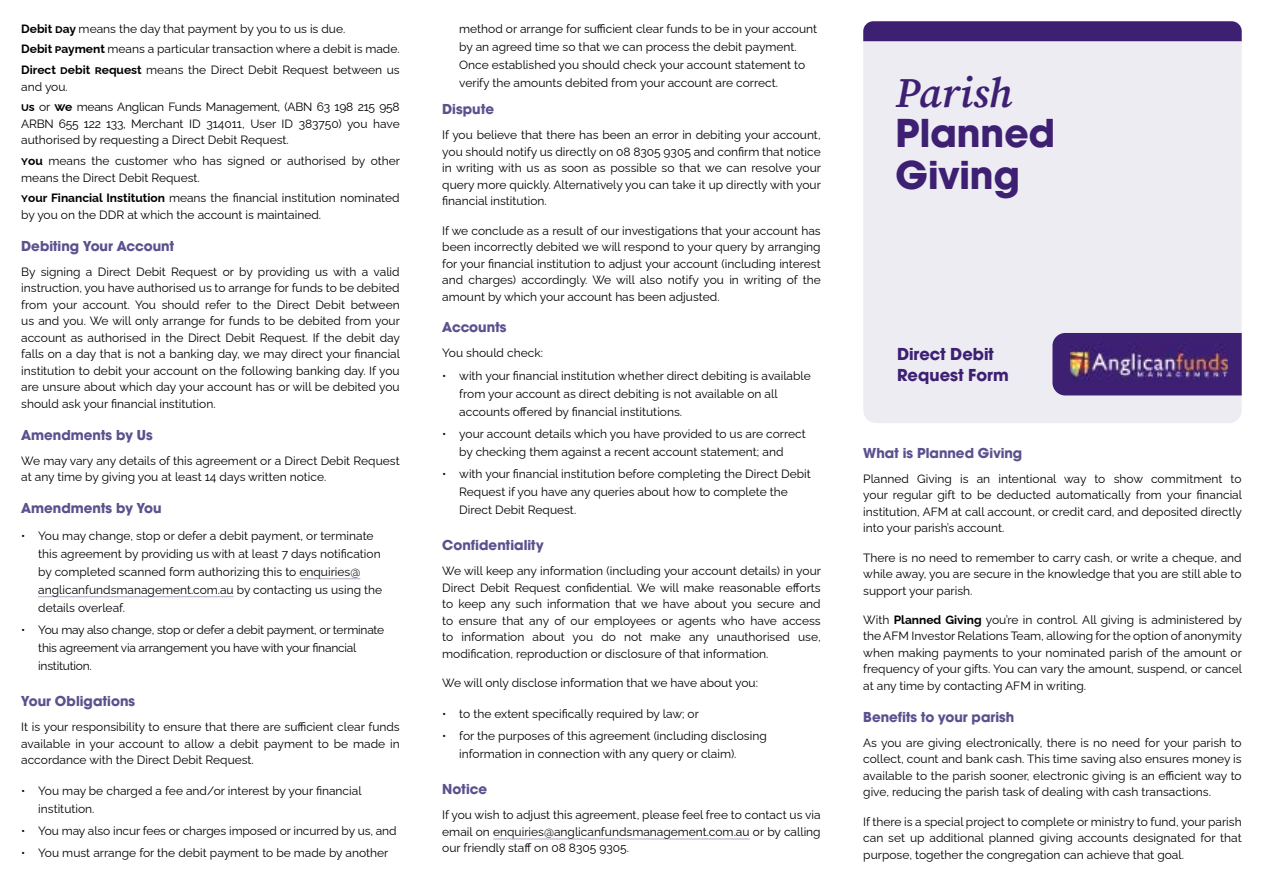
<style>
.page{position:relative;width:1263px;height:893px;background:#fff}
.page>*{position:absolute;margin:0;border:0;box-sizing:border-box;transform-origin:0 0}
.t1{font:700 42px/42px "Avalon";color:#3e2073}
.t2{font:italic 42px "Source Serif Variable";color:#3e2073}
.t3{font:700 18px/21px "Avalon";color:#3e2073}
.t4{font:700 15px "Avalon";color:#5c518e}
.t5{font:12px/16.5px "Raleway";color:#000}
.t6{font:12px/18px "Raleway";letter-spacing:-.02em;color:#000}
.s1{font-weight:700}
</style>
<div class="page">
<div style="left:863px;top:21px;width:379px;height:402px;background:#eeecf3;border-radius:13px"></div>
<hr style="left:299px;top:578px;width:61px;height:1px;background:#b3abc8">
<hr style="left:38px;top:596px;width:196px;height:1px;background:#b3abc8">
<hr style="left:493px;top:839px;width:257px;height:1px;background:#b3abc8">
<div style="left:1052px;top:333px;width:190px;height:62px;background:#3e2073"></div>
<img style="left:1070px;top:344px;width:157px;height:40px">
<div style="left:863px;top:21px;width:379px;height:20px;background:#3e2073"></div>
<p class="t5" style="left:21px;top:17px;width:380px;line-height:20.7px"><span class="s1">Debit Day</span> means the day that payment by you to us is due.<br><span class="s1">Debit Payment</span> means a particular transaction where a debit is made.<br><span class="s1">Direct Debit Request</span> means the Direct Debit Request between us</p>
<p class="t6" style="left:21px;top:75px;width:380px;line-height:20.7px">and you.<br><span class="s1">Us</span> or <span class="s1">We</span> means Anglican Funds Management, (ABN 63 198 215 958</p>
<p class="t5" style="left:21px;top:114px;width:380px">ARBN 655 122 133, Merchant ID 314011, User ID 383750) you have authorised by requesting a Direct Debit Request.</p>
<p class="t5" style="left:21px;top:151px;width:380px"><span class="s1">You</span> means the customer who has signed or authorised by other means the Direct Debit Request.</p>
<p class="t5" style="left:21px;top:189px;width:380px"><span class="s1">Your Financial Institution</span> means the financial institution nominated by you on the DDR at which the account is maintained.</p>
<p class="t4" style="left:21px;top:237px;width:155px">Debiting Your Account</p>
<p class="t5" style="left:21px;top:262px;width:380px;text-align:justify">By signing a Direct Debit Request or by providing us with a valid instruction, you have authorised us to arrange for funds to be debited from your account. You should refer to the Direct Debit between us and you. We will only arrange for funds to be debited from your account as authorised in the Direct Debit Request. If the debit day falls on a day that is not a banking day, we may direct your financial institution to debit your account on the following banking day. If you are unsure about which day your account has or will be debited you should ask your financial institution.</p>
<p class="t4" style="left:21px;top:426px;width:133px">Amendments by Us</p>
<p class="t5" style="left:21px;top:451px;width:380px">We may vary any details of this agreement or a Direct Debit Request at any time by giving you at least 14 days written notice.</p>
<p class="t4" style="left:21px;top:499px;width:142px">Amendments by You</p>
<p class="t5" style="left:38px;top:525px;width:345px;line-height:18px;text-indent:-17px">• You may change, stop or defer a debit payment, or terminate this agreement by providing us with at least 7 days notification by completed scanned form authorizing this to enquiries@ anglicanfundsmanagement.com.au by contacting us using the details overleaf.</p>
<p class="t6" style="left:38px;top:619px;width:348px;text-indent:-17px">• You may also change, stop or defer a debit payment, or terminate this agreement via arrangement you have with your financial institution.</p>
<p class="t4" style="left:21px;top:692px;width:116px">Your Obligations</p>
<p class="t5" style="left:21px;top:717px;width:380px;text-align:justify">It is your responsibility to ensure that there are sufficient clear funds available in your account to allow a debit payment to be made in accordance with the Direct Debit Request.</p>
<p class="t5" style="left:38px;top:780px;width:325px;line-height:18px;text-indent:-17px">• You may be charged a fee and/or interest by your financial institution.</p>
<p class="t5" style="left:21px;top:821px;width:377px">• You may also incur fees or charges imposed or incurred by us, and</p>
<p class="t5" style="left:21px;top:844px;width:369px">• You must arrange for the debit payment to be made by another</p>
<p class="t5" style="left:459px;top:18px;width:359px;line-height:18px">method or arrange for sufficient clear funds to be in your account by an agreed time so that we can process the debit payment.<br>Once established you should check your account statement to verify the amounts debited from your account are correct.</p>
<p class="t4" style="left:442px;top:100px;width:53px">Dispute</p>
<p class="t5" style="left:442px;top:125px;width:380px;text-align:justify">If you believe that there has been an error in debiting your account, you should notify us directly on 08 8305 9305 and confirm that notice in writing with us as soon as possible so that we can resolve your query more quickly. Alternatively you can take it up directly with your financial institution.</p>
<p class="t5" style="left:442px;top:221px;width:380px;text-align:justify">If we conclude as a result of our investigations that your account has been incorrectly debited we will respond to your query by arranging for your financial institution to adjust your account (including interest and charges) accordingly. We will also notify you in writing of the amount by which your account has been adjusted.</p>
<p class="t4" style="left:442px;top:318px;width:66px">Accounts</p>
<p class="t5" style="left:442px;top:344px;width:102px">You should check:</p>
<p class="t5" style="left:459px;top:365px;width:353px;line-height:18px;text-indent:-17px">• with your financial institution whether direct debiting is available from your account as direct debiting is not available on all accounts offered by financial institutions.</p>
<p class="t5" style="left:442px;top:423px;width:365px;line-height:18px;text-align:center">• your account details which you have provided to us are correct by checking them against a recent account statement; and</p>
<p class="t5" style="left:459px;top:464px;width:353px;line-height:18px;text-indent:-17px">• with your financial institution before completing the Direct Debit<br>Request if you have any queries about how to complete the<br>Direct Debit Request.</p>
<p class="t4" style="left:442px;top:536px;width:103px">Confidentiality</p>
<p class="t5" style="left:442px;top:562px;width:380px;text-align:justify">We will keep any information (including your account details) in your Direct Debit Request confidential. We will make reasonable efforts to keep any such information that we have about you secure and to ensure that any of our employees or agents who have access to information about you do not make any unauthorised use, modification, reproduction or disclosure of that information.</p>
<p class="t5" style="left:442px;top:673px;width:317px">We will only disclose information that we have about you:</p>
<p class="t5" style="left:442px;top:704px;width:258px">• to the extent specifically required by law; or</p>
<p class="t5" style="left:459px;top:726px;width:309px;line-height:18px;text-indent:-17px">• for the purposes of this agreement (including disclosing information in connection with any query or claim).</p>
<p class="t4" style="left:442px;top:780px;width:46px">Notice</p>
<p class="t5" style="left:442px;top:806px;width:380px;text-align:justify">If you wish to adjust this agreement, please feel free to contact us via email on enquiries@anglicanfundsmanagement.com.au or by calling our friendly staff on 08 8305 9305.</p>
<h1 class="t2" style="left:895px;top:64px;width:118px">Parish</h1>
<h1 class="t1" style="left:895px;top:112px;width:161px">Planned<br>Giving</h1>
<h2 class="t3" style="left:897px;top:344px;width:113px">Direct Debit<br>Request Form</h2>
<p class="t4" style="left:863px;top:444px;width:161px">What is Planned Giving</p>
<p class="t5" style="left:863px;top:469px;width:380px;text-align:justify">Planned Giving is an intentional way to show commitment to your regular gift to be deducted automatically from your financial institution, AFM at call account, or credit card, and deposited directly into your parish’s account.</p>
<p class="t5" style="left:863px;top:548px;width:380px;text-align:justify">There is no need to remember to carry cash, or write a cheque, and while away, you are secure in the knowledge that you are still able to support your parish.</p>
<p class="t5" style="left:863px;top:610px;width:380px;text-align:justify">With <span class="s1">Planned Giving</span> you’re in control. All giving is administered by the AFM Investor Relations Team, allowing for the option of anonymity when making payments to your nominated parish of the amount or frequency of your gifts. You can vary the amount, suspend, or cancel at any time by contacting AFM in writing.</p>
<p class="t4" style="left:863px;top:708px;width:153px">Benefits to your parish</p>
<p class="t5" style="left:863px;top:733px;width:380px;text-align:justify">As you are giving electronically, there is no need for your parish to collect, count and bank cash. This time saving also ensures money is available to the parish sooner, electronic giving is an efficient way to give, reducing the parish task of dealing with cash transactions.</p>
<p class="t5" style="left:863px;top:812px;width:380px;text-align:justify">If there is a special project to complete or ministry to fund, your parish can set up additional planned giving accounts designated for that purpose, together the congregation can achieve that goal.</p>
</div>
